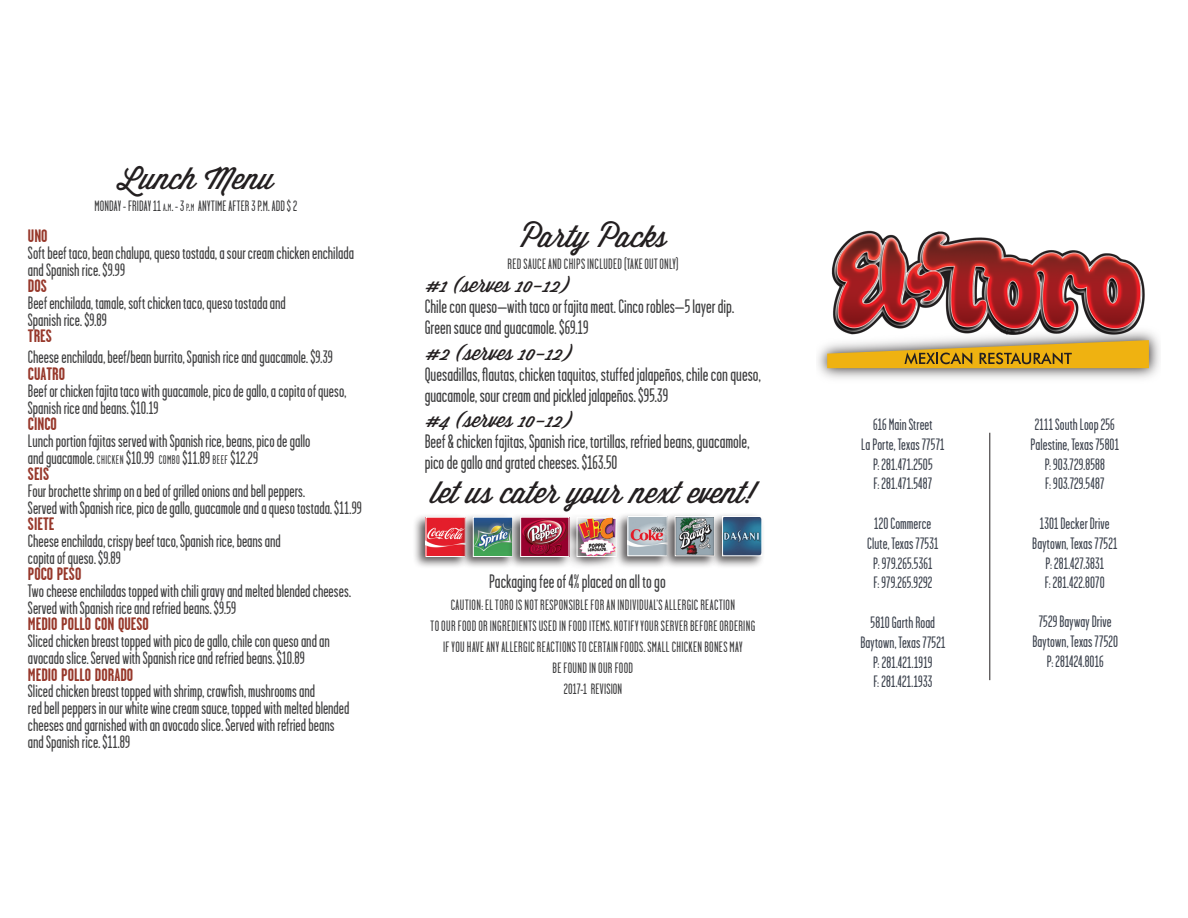
<style>
.page{position:relative;width:1188px;height:918px;background:#fff}
.page>*{position:absolute;margin:0;border:0;box-sizing:border-box;transform-origin:0 0}
.Wisdom_Script_party{font:30px "Wisdom Script";color:#231f20}
.Party_Packs{font:30px "Wisdom Script";color:#231f20}
.WS_PartyPacks_Names{font:21px "Wisdom Script";color:#231f20}
.GG_PartyPack_Descrip{font:19.5px/21px "Garage Gothic FB";color:#3e3e3f}
.Party_Pack_Descripti{font:19.5px "Garage Gothic FB";color:#3e3e3f}
.LUNCH_GAR_GOTHIC_DES{font:18px/16.8px "Garage Gothic FB";color:#3e3e3f}
.LUNCH_NAME{font:700 18px "Garage Gothic";color:#97382b}
.t1{font:16.5px "Garage Gothic FB";letter-spacing:.01em;color:#3e444f}
.Caution{font:15px/21px "Garage Gothic FB";letter-spacing:.025em;color:#3e3e3f;text-align:center}
.Party_Pack__take_out{font:15px "Garage Gothic FB";letter-spacing:.015em;color:#3e3e3f}
.GG_Party_Pack_Sub_Ti{font:15px "Garage Gothic FB";letter-spacing:.02em;color:#3e3e3f}
.s1{font-size:10.5px}
.s2{font-style:inherit}
.s3{font-size:12.6px}
</style>
<div class="page">
<img style="left:818px;top:332px;width:342px;height:47px">
<img style="left:828px;top:230px;width:321px;height:108px">
<svg style="left:827px;top:340px;width:322px;height:28px;background:#d4ab3e"></svg>
<hr style="left:990px;top:433px;width:1px;height:247px;background:#231f20">
<div style="left:412px;top:513px;width:57px;height:57px;background:#231f20;opacity:.75"></div>
<img style="left:428px;top:519px;width:32px;height:36px">
<div style="left:426px;top:517px;width:40px;height:40px;border:1px solid #fff"></div>
<div style="left:460px;top:513px;width:56px;height:57px;background:#231f20;opacity:.75"></div>
<img style="left:475px;top:519px;width:32px;height:36px">
<div style="left:473px;top:517px;width:40px;height:40px;border:1px solid #fff"></div>
<div style="left:507px;top:513px;width:65px;height:57px;background:#231f20;opacity:.75"></div>
<img style="left:522px;top:519px;width:41px;height:36px">
<div style="left:520px;top:517px;width:49px;height:40px;border:1px solid #fff"></div>
<div style="left:563px;top:513px;width:57px;height:57px;background:#231f20;opacity:.75"></div>
<img style="left:579px;top:519px;width:35px;height:36px">
<div style="left:577px;top:517px;width:40px;height:40px;border:1px solid #fff"></div>
<div style="left:614px;top:512px;width:57px;height:57px;background:#231f20;opacity:.75"></div>
<img style="left:630px;top:518px;width:31px;height:36px">
<div style="left:628px;top:516px;width:40px;height:40px;border:1px solid #fff"></div>
<div style="left:661px;top:512px;width:57px;height:57px;background:#231f20;opacity:.75"></div>
<img style="left:677px;top:518px;width:32px;height:36px">
<div style="left:675px;top:516px;width:40px;height:40px;border:1px solid #fff"></div>
<div style="left:709px;top:512px;width:56px;height:57px;background:#231f20;opacity:.75"></div>
<img style="left:724px;top:518px;width:36px;height:36px">
<div style="left:722px;top:516px;width:40px;height:40px;border:1px solid #fff"></div>
<p class="Party_Packs" style="left:118px;top:156px;width:158px">Lunch Menu</p>
<p class="Party_Pack__take_out" style="left:94px;top:198px;width:204px">MONDAY - FRIDAY 11 <span class="s1">A</span><span class="s2">.</span><span class="s1">M</span><span class="s2">.</span> - 3 <span class="s1">P</span><span class="s2">.</span><span class="s1">M</span> ANYTIME AFTER 3 P.M. ADD $ 2</p>
<p class="LUNCH_NAME" style="left:28px;top:226px;width:21px">UNO</p>
<p class="LUNCH_GAR_GOTHIC_DES" style="left:28px;top:244px;width:328px">Soft beef taco, bean chalupa, queso tostada, a sour cream chicken enchilada and Spanish rice. $9.99</p>
<p class="LUNCH_NAME" style="left:28px;top:276px;width:21px">DOS</p>
<p class="LUNCH_GAR_GOTHIC_DES" style="left:28px;top:294px;width:259px">Beef enchilada, tamale, soft chicken taco, queso tostada and<br>Spanish rice. $9.89</p>
<p class="LUNCH_NAME" style="left:28px;top:326px;width:25px">TRES</p>
<p class="LUNCH_GAR_GOTHIC_DES" style="left:28px;top:349px;width:306px">Cheese enchilada, beef/bean burrito, Spanish rice and guacamole. $9.39</p>
<p class="LUNCH_NAME" style="left:28px;top:364px;width:39px">CUATRO</p>
<p class="LUNCH_GAR_GOTHIC_DES" style="left:28px;top:382px;width:320px">Beef or chicken fajita taco with guacamole, pico de gallo, a copita of queso,<br>Spanish rice and beans. $10.19</p>
<p class="LUNCH_NAME" style="left:28px;top:414px;width:30px">CINCO</p>
<p class="LUNCH_GAR_GOTHIC_DES" style="left:28px;top:432px;width:284px">Lunch portion fajitas served with Spanish rice, beans, pico de gallo and guacamole. <span class="s3">CHICKEN</span> $10.99 <span class="s3">COMBO</span> $11.89 <span class="s3">BEEF</span> $12.29</p>
<p class="LUNCH_NAME" style="left:28px;top:464px;width:23px">SEIS</p>
<p class="LUNCH_GAR_GOTHIC_DES" style="left:28px;top:483px;width:335px">Four brochette shrimp on a bed of grilled onions and bell peppers.<br>Served with Spanish rice, pico de gallo, guacamole and a queso tostada. $11.99</p>
<p class="LUNCH_NAME" style="left:28px;top:515px;width:28px">SIETE</p>
<p class="LUNCH_GAR_GOTHIC_DES" style="left:28px;top:533px;width:254px">Cheese enchilada, crispy beef taco, Spanish rice, beans and copita of queso. $9.89</p>
<p class="LUNCH_NAME" style="left:28px;top:565px;width:55px">POCO PESO</p>
<p class="LUNCH_GAR_GOTHIC_DES" style="left:28px;top:583px;width:325px">Two cheese enchiladas topped with chili gravy and melted blended cheeses.<br>Served with Spanish rice and refried beans. $9.59</p>
<p class="LUNCH_NAME" style="left:28px;top:615px;width:123px">MEDIO POLLO CON QUESO</p>
<p class="LUNCH_GAR_GOTHIC_DES" style="left:28px;top:633px;width:303px">Sliced chicken breast topped with pico de gallo, chile con queso and an avocado slice. Served with Spanish rice and refried beans. $10.89</p>
<p class="LUNCH_NAME" style="left:28px;top:665px;width:107px">MEDIO POLLO DORADO</p>
<p class="LUNCH_GAR_GOTHIC_DES" style="left:28px;top:683px;width:289px">Sliced chicken breast topped with shrimp, crawfish, mushrooms and</p>
<p class="LUNCH_GAR_GOTHIC_DES" style="left:28px;top:700px;width:323px">red bell peppers in our white wine cream sauce, topped with melted blended cheeses and garnished with an avocado slice. Served with refried beans</p>
<p class="LUNCH_GAR_GOTHIC_DES" style="left:28px;top:733px;width:104px">and Spanish rice. $11.89</p>
<p class="Wisdom_Script_party" style="left:519px;top:214px;width:150px">Party Packs</p>
<p class="GG_Party_Pack_Sub_Ti" style="left:508px;top:256px;width:173px">RED SAUCE AND CHIPS INCLUDED (TAKE OUT ONLY)</p>
<p class="WS_PartyPacks_Names" style="left:425px;top:269px;width:147px">#1 (serves 10-12)</p>
<p class="GG_PartyPack_Descrip" style="left:425px;top:296px;width:311px">Chile con queso–with taco or fajita meat. Cinco robles–5 layer dip.</p>
<p class="GG_PartyPack_Descrip" style="left:425px;top:317px;width:166px">Green sauce and guacamole. $69.19</p>
<p class="WS_PartyPacks_Names" style="left:425px;top:336px;width:150px">#2 (serves 10-12)</p>
<p class="GG_PartyPack_Descrip" style="left:425px;top:364px;width:338px">Quesadillas, flautas, chicken taquitos, stuffed jalapeños, chile con queso, guacamole, sour cream and pickled jalapeños. $95.39</p>
<p class="WS_PartyPacks_Names" style="left:425px;top:404px;width:150px">#4 (serves 10-12)</p>
<p class="GG_PartyPack_Descrip" style="left:425px;top:431px;width:326px">Beef &amp; chicken fajitas, Spanish rice, tortillas, refried beans, guacamole, pico de gallo and grated cheeses. $163.50</p>
<p class="Wisdom_Script_party" style="left:431px;top:469px;width:325px">let us cater your next event!</p>
<p class="Party_Pack_Descripti" style="left:489px;top:571px;width:178px">Packaging fee of 4% placed on all to go</p>
<p class="Caution" style="left:431px;top:594px;width:326px">CAUTION: EL TORO IS NOT RESPONSIBLE FOR AN INDIVIDUAL’S ALLERGIC REACTION<br>TO OUR FOOD OR INGREDIENTS USED IN FOOD ITEMS. NOTIFY YOUR SERVER BEFORE ORDERING IF YOU HAVE ANY ALLERGIC REACTIONS TO CERTAIN FOODS. SMALL CHICKEN BONES MAY<br>BE FOUND IN OUR FOOD</p>
<p class="Party_Pack__take_out" style="left:564px;top:681px;width:60px">2017-1 REVISION</p>
<p class="t1" style="left:873px;top:416px;width:61px">616 Main Street</p>
<p class="t1" style="left:861px;top:435px;width:85px">La Porte, Texas 77571</p>
<p class="t1" style="left:873px;top:455px;width:61px">P: 281.471.2505</p>
<p class="t1" style="left:874px;top:475px;width:60px">F: 281.471.5487</p>
<p class="t1" style="left:874px;top:515px;width:59px">120 Commerce</p>
<p class="t1" style="left:867px;top:534px;width:73px">Clute, Texas 77531</p>
<p class="t1" style="left:873px;top:554px;width:61px">P: 979.265.5361</p>
<p class="t1" style="left:873px;top:574px;width:60px">F: 979.265.9292</p>
<p class="t1" style="left:871px;top:614px;width:66px">5810 Garth Road</p>
<p class="t1" style="left:860px;top:633px;width:87px">Baytown, Texas 77521</p>
<p class="t1" style="left:873px;top:653px;width:61px">P: 281.421.1919</p>
<p class="t1" style="left:873px;top:673px;width:60px">F: 281.421.1933</p>
<p class="t1" style="left:1035px;top:416px;width:81px">2111 South Loop 256</p>
<p class="t1" style="left:1031px;top:435px;width:90px">Palestine, Texas 75801</p>
<p class="t1" style="left:1045px;top:455px;width:62px">P: 903.729.8588</p>
<p class="t1" style="left:1045px;top:475px;width:60px">F: 903.729.5487</p>
<p class="t1" style="left:1040px;top:515px;width:71px">1301 Decker Drive</p>
<p class="t1" style="left:1032px;top:534px;width:87px">Baytown, Texas 77521</p>
<p class="t1" style="left:1046px;top:554px;width:60px">P: 281.427.3831</p>
<p class="t1" style="left:1045px;top:574px;width:61px">F: 281.422.8070</p>
<p class="t1" style="left:1039px;top:613px;width:74px">7529 Bayway Drive</p>
<p class="t1" style="left:1032px;top:633px;width:87px">Baytown, Texas 77520</p>
<p class="t1" style="left:1047px;top:653px;width:58px">P: 281424.8016</p>
</div>
